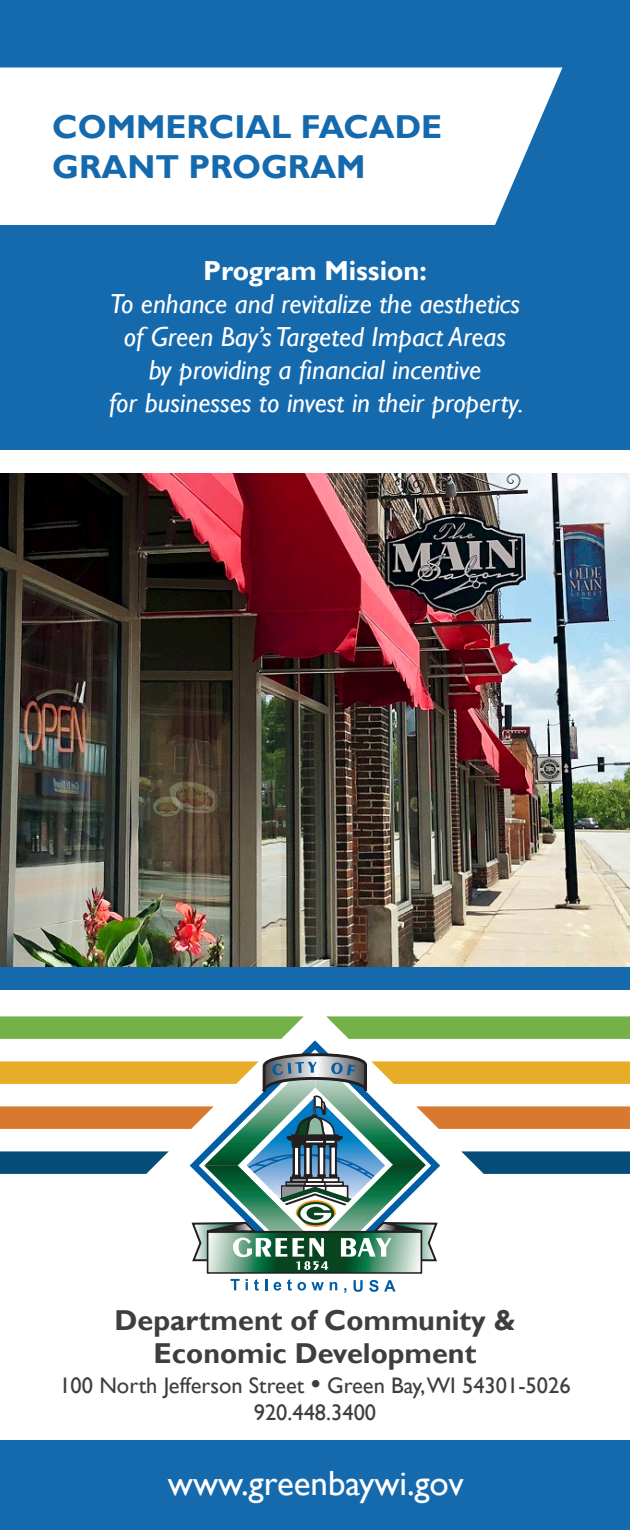
<style>
.page{position:relative;width:630px;height:1530px;background:#fff}
.page>*{position:absolute;margin:0;border:0;box-sizing:border-box;transform-origin:0 0}
.t1{font:35px "Gill Sans";color:#fff}
.t2{font:700 33px "Gill Sans";color:#1569ad}
.t3{font:700 28.75px "Gill Sans";color:#3e3e3f}
.t4{font:italic 27.5px "Gill Sans";color:#fff}
.t5{font:700 27.5px "Gill Sans";color:#fff}
.t6{font:22.5px "Gill Sans";color:#3e3e3f}
.s1{font-size:30px}
</style>
<div class="page">
<div style="left:0;top:0;width:630px;height:954px;background:#1569ad"></div>
<div style="left:0;top:1440px;width:630px;height:90px;background:#1569ad"></div>
<div style="left:0;top:68px;width:562px;height:157px;background:#fff"></div>
<img style="left:0;top:472px;width:630px;height:496px">
<div style="left:0;top:450px;width:630px;height:22px;background:#fff"></div>
<svg style="left:326px;top:1016px;width:304px;height:23px;background:#7cb653"></svg>
<svg style="left:0;top:1051px;width:630px;height:242px"></svg>
<svg style="left:0;top:1016px;width:304px;height:23px;background:#7cb653"></svg>
<div style="left:0;top:968px;width:630px;height:22px;background:#1569ad"></div>
<p class="t2" style="left:52px;top:107px;width:392px">COMMERCIAL FACADE</p>
<p class="t2" style="left:52px;top:147px;width:315px">GRANT PROGRAM</p>
<p class="t5" style="left:203px;top:254px;width:225px">Program Mission:</p>
<p class="t4" style="left:110px;top:288px;width:412px">To enhance and revitalize the aesthetics</p>
<p class="t4" style="left:124px;top:321px;width:384px">of Green Bay’s Targeted Impact Areas</p>
<p class="t4" style="left:149px;top:354px;width:334px">by providing a financial incentive</p>
<p class="t4" style="left:109px;top:387px;width:416px">for businesses to invest in their property.</p>
<p class="t3" style="left:115px;top:1303px;width:402px">Department of Community &amp;</p>
<p class="t3" style="left:154px;top:1336px;width:324px">Economic Development</p>
<p class="t6" style="left:59px;top:1372px;width:513px">100 North Jefferson Street <span class="s1">•</span> Green Bay,WI 54301-5026</p>
<p class="t6" style="left:254px;top:1399px;width:124px">920.448.3400</p>
<p class="t1" style="left:168px;top:1462px;width:297px">www.greenbaywi.gov</p>
</div>
